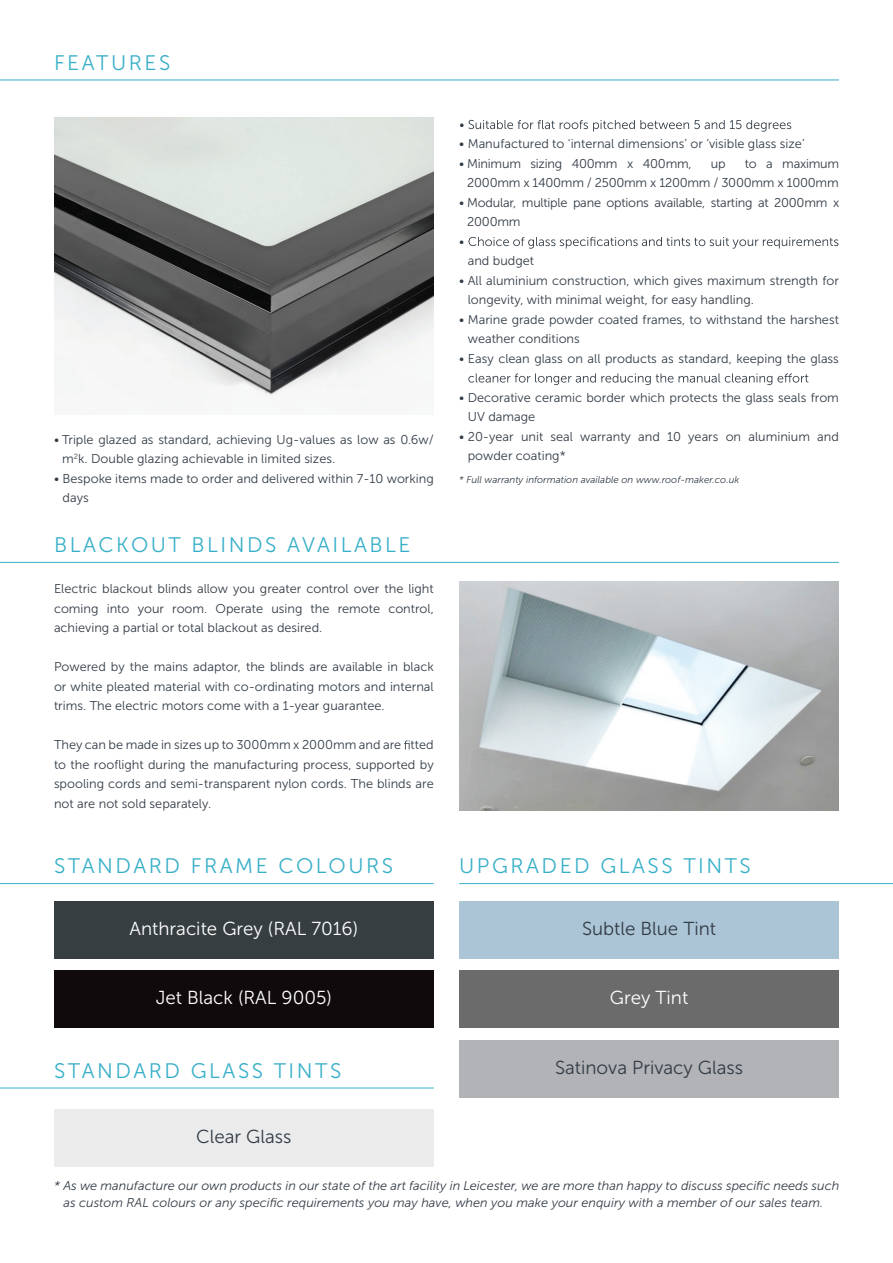
<style>
.page{position:relative;width:893px;height:1263px;background:#fff}
.page>*{position:absolute;margin:0;border:0;box-sizing:border-box;transform-origin:0 0}
.t1{font:21px "Museo Sans 300";letter-spacing:.12em;color:#37afc8}
.t2{font:18.75px "Museo Sans 300";color:#fff}
.t3{font:18.75px "Museo Sans 300";color:#323c46}
.t4{font:12.75px/19.5px "Museo Sans 300";color:#323c46}
.t5{font:italic 12.75px/16.5px "Museo Sans 300";color:#323c46;text-align:center}
.t6{font:12.75px/19.5px "Museo Sans 300";letter-spacing:-.02em;color:#323c46;text-align:right}
.t7{font:italic 9.75px "Museo Sans 300";color:#323c46}
</style>
<div class="page">
<svg style="left:460px;top:120px;width:331px;height:12px"></svg>
<svg style="left:468px;top:237px;width:370px;height:12px"></svg>
<svg style="left:468px;top:373px;width:340px;height:12px"></svg>
<hr style="left:0;top:80px;width:839px;height:1px;background:#37afc8">
<img style="left:54px;top:117px;width:380px;height:296px">
<svg style="left:404px;top:740px;width:6px;height:9px"></svg>
<svg style="left:115px;top:760px;width:6px;height:9px"></svg>
<hr style="left:0;top:562px;width:839px;height:1px;background:#37afc8">
<img style="left:459px;top:582px;width:380px;height:228px">
<hr style="left:0;top:883px;width:434px;height:1px;background:#37afc8">
<hr style="left:459px;top:883px;width:434px;height:1px;background:#37afc8">
<hr style="left:0;top:1087px;width:434px;height:1px;background:#37afc8">
<div style="left:54px;top:1110px;width:380px;height:57px;background:#ebebec"></div>
<div style="left:459px;top:971px;width:380px;height:57px;background:#6c6b6c"></div>
<div style="left:459px;top:1040px;width:380px;height:57px;background:#b1b3b6"></div>
<div style="left:459px;top:901px;width:380px;height:57px;background:#abc4d6"></div>
<div style="left:54px;top:901px;width:380px;height:57px;background:#373e41"></div>
<div style="left:54px;top:971px;width:380px;height:57px;background:#110a0c"></div>
<h1 class="t1" style="left:54px;top:51px;width:118px">FEATURES</h1>
<p class="t4" style="left:62px;top:430px;width:373px;text-indent:-8px">• Triple glazed as standard, achieving Ug-values as low as 0.6w/ m<sup>2</sup>k. Double glazing achievable in limited sizes.</p>
<p class="t4" style="left:63px;top:469px;width:373px;text-indent:-9px">• Bespoke items made to order and delivered within 7-10 working days</p>
<h1 class="t1" style="left:54px;top:534px;width:358px">BLACKOUT BLINDS AVAILABLE</h1>
<p class="t4" style="left:54px;top:579px;width:381px;text-align:justify">Electric blackout blinds allow you greater control over the light coming into your room. Operate using the remote control, achieving a partial or total blackout as desired.</p>
<p class="t4" style="left:54px;top:657px;width:381px;text-align:justify">Powered by the mains adaptor, the blinds are available in black or white pleated material with co-ordinating motors and internal trims. The electric motors come with a 1-year guarantee.</p>
<p class="t4" style="left:54px;top:735px;width:381px;text-align:justify">They can be made in sizes up to 3000mm x 2000mm and are tted to the roo ight during the manufacturing process, supported by spooling cords and semi-transparent nylon cords. The blinds are not are not sold separately.</p>
<p class="t4" style="left:459px;top:134px;width:347px">• Manufactured to ‘internal dimensions’ or ‘visible glass size’</p>
<p class="t6" style="left:459px;top:154px;width:234px">• Minimum sizing 400mm x 400mm,</p>
<p class="t4" style="left:711px;top:154px;width:16px">up</p>
<p class="t6" style="left:467px;top:154px;width:373px">to a maximum<br>2000mm x 1400mm / 2500mm x 1200mm / 3000mm x 1000mm</p>
<p class="t6" style="left:459px;top:193px;width:382px">• Modular, multiple pane options available, starting at 2000mm x</p>
<p class="t4" style="left:467px;top:212px;width:55px">2000mm</p>
<p class="t4" style="left:459px;top:232px;width:7px">•</p>
<p class="t4" style="left:468px;top:251px;width:68px">and budget</p>
<p class="t4" style="left:468px;top:271px;width:373px;text-indent:-9px">• All aluminium construction, which gives maximum strength for longevity, with minimal weight, for easy handling.</p>
<p class="t4" style="left:468px;top:310px;width:373px;text-indent:-9px">• Marine grade powder coated frames, to withstand the harshest weather conditions</p>
<p class="t4" style="left:459px;top:349px;width:381px">• Easy clean glass on all products as standard, keeping the glass</p>
<p class="t4" style="left:468px;top:388px;width:373px;text-indent:-9px">• Decorative ceramic border which protects the glass seals from<br>UV damage</p>
<p class="t4" style="left:468px;top:427px;width:373px;text-indent:-9px">• 20-year unit seal warranty and 10 years on aluminium and powder coating*</p>
<p class="t7" style="left:459px;top:474px;width:282px">* Full warranty information available on www.roof-maker.co.uk</p>
<h1 class="t1" style="left:54px;top:855px;width:341px">STANDARD FRAME COLOURS</h1>
<h1 class="t1" style="left:459px;top:855px;width:293px">UPGRADED GLASS TINTS</h1>
<h2 class="t2" style="left:130px;top:918px;width:230px">Anthracite Grey (RAL 7016)</h2>
<h2 class="t3" style="left:582px;top:918px;width:136px">Subtle Blue Tint</h2>
<h2 class="t2" style="left:156px;top:988px;width:178px">Jet Black (RAL 9005)</h2>
<h1 class="t1" style="left:54px;top:1059px;width:289px">STANDARD GLASS TINTS</h1>
<h2 class="t3" style="left:196px;top:1127px;width:97px">Clear Glass</h2>
<h2 class="t2" style="left:610px;top:988px;width:80px">Grey Tint</h2>
<h2 class="t3" style="left:555px;top:1057px;width:190px">Satinova Privacy Glass</h2>
<p class="t5" style="left:54px;top:1177px;width:787px">* As we manufacture our own products in our state of the art facility in Leicester, we are more than happy to discuss specific needs such as custom RAL colours or any specific requirements you may have, when you make your enquiry with a member of our sales team.</p>
</div>
